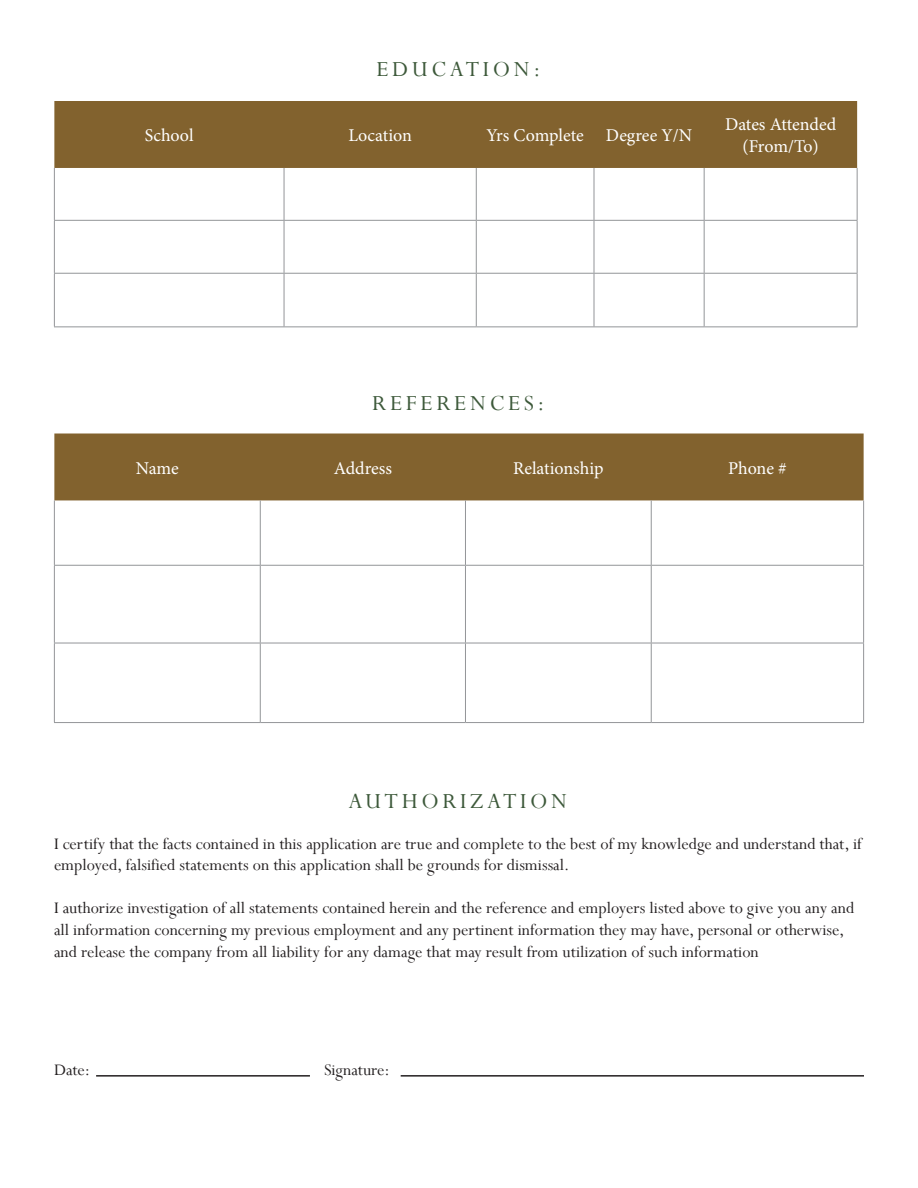
<style>
.page{position:relative;width:918px;height:1188px;background:#fff}
.page>*{position:absolute;margin:0;border:0;box-sizing:border-box;transform-origin:0 0}
.HEADERES{font:24px "Perpetua";letter-spacing:.15em;color:#3d593a}
.t1{font:18px/21.6px "Perpetua";color:#231f20}
.t2{font:18px/21.6px "Minion Pro";letter-spacing:-.005em;color:#fff;text-align:center}
</style>
<div class="page">
<div style="left:54px;top:101px;width:803px;height:67px;background:#82622e"></div>
<hr style="left:54px;top:168px;width:1px;height:52px;background:#939598">
<hr style="left:284px;top:168px;width:1px;height:52px;background:#939598">
<hr style="left:476px;top:168px;width:1px;height:52px;background:#939598">
<hr style="left:594px;top:168px;width:1px;height:52px;background:#939598">
<hr style="left:704px;top:168px;width:1px;height:52px;background:#939598">
<hr style="left:857px;top:168px;width:1px;height:52px;background:#939598">
<hr style="left:54px;top:220px;width:230px;height:1px;background:#939598">
<hr style="left:54px;top:221px;width:1px;height:52px;background:#939598">
<hr style="left:284px;top:220px;width:192px;height:1px;background:#939598">
<hr style="left:284px;top:221px;width:1px;height:52px;background:#939598">
<hr style="left:476px;top:220px;width:118px;height:1px;background:#939598">
<hr style="left:476px;top:221px;width:1px;height:52px;background:#939598">
<hr style="left:594px;top:220px;width:110px;height:1px;background:#939598">
<hr style="left:594px;top:221px;width:1px;height:52px;background:#939598">
<hr style="left:704px;top:220px;width:154px;height:1px;background:#939598">
<hr style="left:704px;top:221px;width:1px;height:52px;background:#939598">
<hr style="left:857px;top:221px;width:1px;height:52px;background:#939598">
<hr style="left:54px;top:273px;width:230px;height:1px;background:#939598">
<hr style="left:54px;top:274px;width:1px;height:52px;background:#939598">
<hr style="left:284px;top:273px;width:192px;height:1px;background:#939598">
<hr style="left:284px;top:274px;width:1px;height:52px;background:#939598">
<hr style="left:476px;top:273px;width:118px;height:1px;background:#939598">
<hr style="left:476px;top:274px;width:1px;height:52px;background:#939598">
<hr style="left:594px;top:273px;width:110px;height:1px;background:#939598">
<hr style="left:594px;top:274px;width:1px;height:52px;background:#939598">
<hr style="left:704px;top:273px;width:154px;height:1px;background:#939598">
<hr style="left:704px;top:274px;width:1px;height:52px;background:#939598">
<hr style="left:857px;top:274px;width:1px;height:52px;background:#939598">
<hr style="left:54px;top:326px;width:230px;height:1px;background:#939598">
<hr style="left:284px;top:326px;width:192px;height:1px;background:#939598">
<hr style="left:476px;top:326px;width:118px;height:1px;background:#939598">
<hr style="left:594px;top:326px;width:110px;height:1px;background:#939598">
<hr style="left:704px;top:326px;width:154px;height:1px;background:#939598">
<div style="left:54px;top:434px;width:810px;height:66px;background:#82622e"></div>
<hr style="left:54px;top:500px;width:1px;height:65px;background:#939598">
<hr style="left:260px;top:500px;width:1px;height:65px;background:#939598">
<hr style="left:465px;top:500px;width:1px;height:65px;background:#939598">
<hr style="left:651px;top:500px;width:1px;height:65px;background:#939598">
<hr style="left:863px;top:500px;width:1px;height:65px;background:#939598">
<hr style="left:54px;top:565px;width:206px;height:1px;background:#939598">
<hr style="left:54px;top:566px;width:1px;height:77px;background:#939598">
<hr style="left:260px;top:565px;width:205px;height:1px;background:#939598">
<hr style="left:260px;top:566px;width:1px;height:77px;background:#939598">
<hr style="left:465px;top:565px;width:186px;height:1px;background:#939598">
<hr style="left:465px;top:566px;width:1px;height:77px;background:#939598">
<hr style="left:651px;top:565px;width:213px;height:1px;background:#939598">
<hr style="left:651px;top:566px;width:1px;height:77px;background:#939598">
<hr style="left:863px;top:566px;width:1px;height:77px;background:#939598">
<hr style="left:54px;top:643px;width:206px;height:1px;background:#939598">
<hr style="left:54px;top:643px;width:1px;height:79px;background:#939598">
<hr style="left:260px;top:643px;width:205px;height:1px;background:#939598">
<hr style="left:260px;top:643px;width:1px;height:79px;background:#939598">
<hr style="left:465px;top:643px;width:186px;height:1px;background:#939598">
<hr style="left:465px;top:643px;width:1px;height:79px;background:#939598">
<hr style="left:651px;top:643px;width:213px;height:1px;background:#939598">
<hr style="left:651px;top:643px;width:1px;height:79px;background:#939598">
<hr style="left:863px;top:643px;width:1px;height:79px;background:#939598">
<hr style="left:54px;top:722px;width:206px;height:1px;background:#939598">
<hr style="left:260px;top:722px;width:205px;height:1px;background:#939598">
<hr style="left:465px;top:722px;width:186px;height:1px;background:#939598">
<hr style="left:651px;top:722px;width:213px;height:1px;background:#939598">
<hr style="left:96px;top:1075px;width:214px;height:2px;background:#231f20">
<hr style="left:401px;top:1075px;width:463px;height:2px;background:#231f20">
<p class="HEADERES" style="left:376px;top:54px;width:166px">EDUCATION:</p>
<p class="t2" style="left:145px;top:125px;width:50px">School</p>
<p class="t2" style="left:348px;top:125px;width:65px">Location</p>
<p class="t2" style="left:487px;top:125px;width:99px">Yrs Complete</p>
<p class="t2" style="left:606px;top:125px;width:88px">Degree Y/N</p>
<p class="t2" style="left:725px;top:114px;width:113px">Dates Attended (From/To)</p>
<p class="HEADERES" style="left:372px;top:388px;width:174px">REFERENCES:</p>
<p class="t2" style="left:136px;top:457px;width:44px">Name</p>
<p class="t2" style="left:334px;top:457px;width:60px">Address</p>
<p class="t2" style="left:513px;top:457px;width:92px">Relationship</p>
<p class="t2" style="left:728px;top:457px;width:60px">Phone #</p>
<p class="HEADERES" style="left:349px;top:786px;width:220px">AUTHORIZATION</p>
<p class="t1" style="left:54px;top:832px;width:809px">I certify that the facts contained in this application are true and complete to the best of my knowledge and understand that, if employed, falsified statements on this application shall be grounds for dismissal.</p>
<p class="t1" style="left:54px;top:897px;width:802px">I authorize investigation of all statements contained herein and the reference and employers listed above to give you any and all information concerning my previous employment and any pertinent information they may have, personal or otherwise, and release the company from all liability for any damage that may result from utilization of such information</p>
<p class="t1" style="left:54px;top:1058px;width:38px">Date:</p>
<p class="t1" style="left:324px;top:1058px;width:67px">Signature:</p>
</div>
